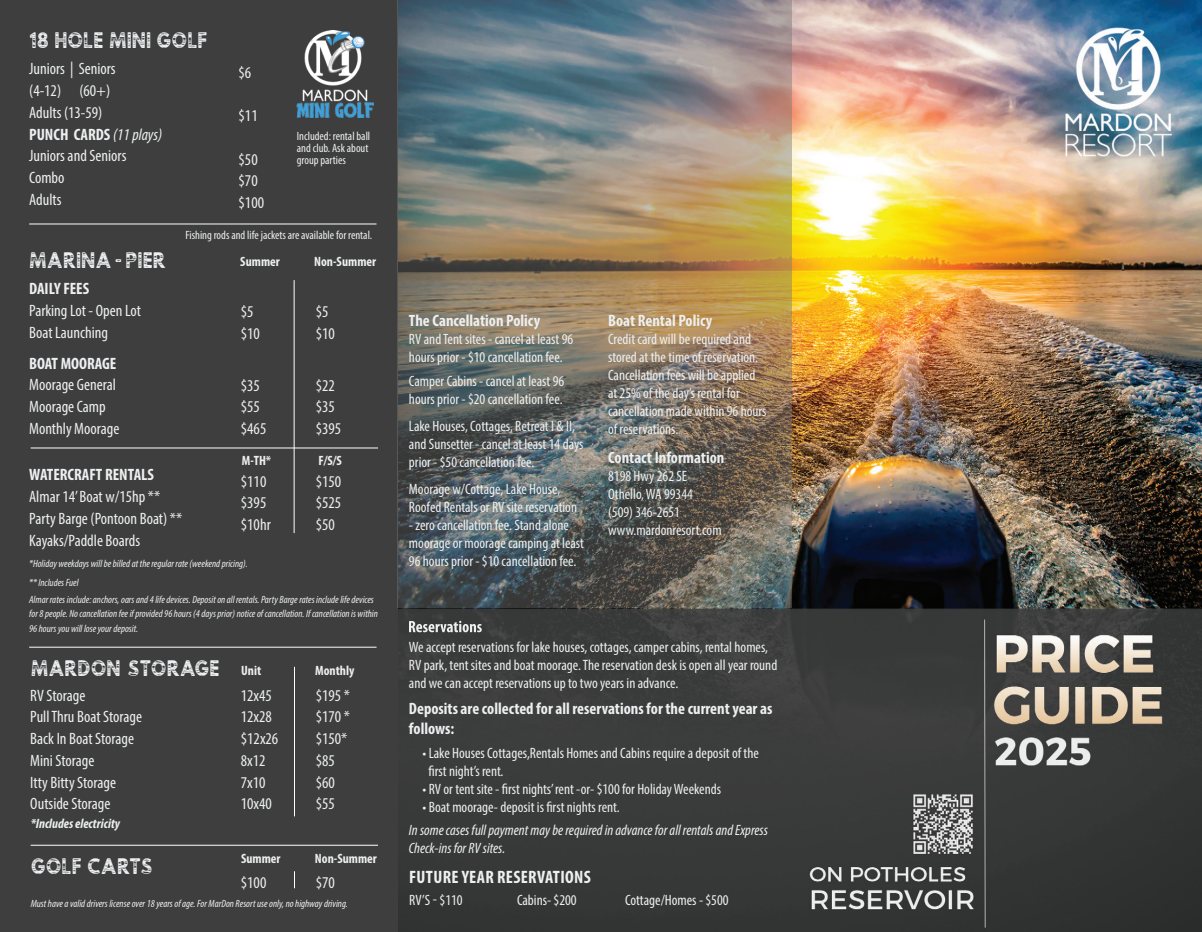
<style>
.page{position:relative;width:1202px;height:932px;background:#fff}
.page>*{position:absolute;margin:0;border:0;box-sizing:border-box;transform-origin:0 0}
.t1{font:700 22.5px "Timber Hitch";color:#edeff0;scale:.9 1}
.t2{font:700 condensed 18px "Myriad Pro";letter-spacing:.02em;color:#edeff0}
.t3{font:condensed 16.5px "Myriad Pro";color:#edeff0}
.t4{font:700 condensed 16.5px/19.8px "Myriad Pro";color:#edeff0}
.t5{font:condensed 15px/18px "Myriad Pro";color:#edeff0}
.t6{font:italic condensed 15px/18px "Myriad Pro";color:#edeff0}
.t7{font:700 condensed 13.5px "Myriad Pro";color:#edeff0}
.t8{font:italic 700 condensed 13.5px "Myriad Pro";color:#edeff0}
.t9{font:condensed 12px/12px "Myriad Pro";color:#edeff0}
.t10{font:italic condensed 10.5px/14.4px "Myriad Pro";color:#edeff0}
.s1{font-weight:400;font-style:italic}
</style>
<div class="page">
<img style="left:397px;top:0;width:805px;height:932px">
<div style="left:0;top:0;width:397px;height:932px;background:#3e3e3e"></div>
<hr style="left:294px;top:666px;width:1px;height:150px;background:#fff">
<hr style="left:294px;top:280px;width:1px;height:253px;background:#fff">
<hr style="left:29px;top:224px;width:347px;height:1px;background:#fff">
<hr style="left:29px;top:646px;width:347px;height:1px;background:#fff">
<img style="left:297px;top:30px;width:77px;height:88px">
<hr style="left:31px;top:844px;width:347px;height:1px;background:#fff">
<svg style="left:294px;top:871px;width:1px;height:17px"></svg>
<img style="left:397px;top:0;width:394px;height:608px">
<svg style="left:409px;top:620px;width:73px;height:12px"></svg>
<hr style="left:31px;top:447px;width:347px;height:1px;background:#fff">
<p class="t1" style="left:29px;top:29px;width:198px">18 HOLE MINI GOLF</p>
<p class="t3" style="left:29px;top:59px;width:88px">Juniors | Seniors</p>
<p class="t3" style="left:29px;top:81px;width:83px">(4-12) (60+)</p>
<p class="t3" style="left:29px;top:102px;width:75px">Adults (13-59)</p>
<p class="t4" style="left:29px;top:124px;width:135px">PUNCH CARDS <span class="s1">(11 plays)</span></p>
<p class="t3" style="left:29px;top:146px;width:99px">Juniors and Seniors</p>
<p class="t3" style="left:29px;top:168px;width:37px">Combo</p>
<p class="t3" style="left:29px;top:189px;width:34px">Adults</p>
<p class="t3" style="left:239px;top:62px;width:14px">$6</p>
<p class="t3" style="left:239px;top:106px;width:21px">$11</p>
<p class="t3" style="left:239px;top:149px;width:21px">$50</p>
<p class="t3" style="left:239px;top:171px;width:21px">$70</p>
<p class="t3" style="left:239px;top:193px;width:27px">$100</p>
<p class="t9" style="left:297px;top:129px;width:75px">Included: rental ball and club. Ask about group parties</p>
<p class="t9" style="left:185px;top:228px;width:188px">Fishing rods and life jackets are available for rental.</p>
<p class="t1" style="left:29px;top:249px;width:152px">MARINA - PIER</p>
<p class="t4" style="left:29px;top:278px;width:62px">DAILY FEES</p>
<p class="t3" style="left:29px;top:301px;width:113px">Parking Lot - Open Lot</p>
<p class="t3" style="left:29px;top:322px;width:80px">Boat Launching</p>
<p class="t4" style="left:29px;top:353px;width:89px">BOAT MOORAGE</p>
<p class="t3" style="left:29px;top:375px;width:88px">Moorage General</p>
<p class="t3" style="left:29px;top:397px;width:78px">Moorage Camp</p>
<p class="t3" style="left:29px;top:418px;width:92px">Monthly Moorage</p>
<p class="t4" style="left:29px;top:464px;width:126px">WATERCRAFT RENTALS</p>
<p class="t3" style="left:29px;top:487px;width:133px">Almar 14’ Boat w/15hp **</p>
<p class="t3" style="left:29px;top:508px;width:155px">Party Barge (Pontoon Boat) **</p>
<p class="t3" style="left:29px;top:530px;width:112px">Kayaks/Paddle Boards</p>
<p class="t10" style="left:29px;top:556px;width:220px">*Holiday weekdays will be billed at the regular rate (weekend pricing).</p>
<p class="t10" style="left:29px;top:575px;width:51px">** Includes Fuel</p>
<p class="t10" style="left:29px;top:592px;width:350px">Almar rates include: anchors, oars and 4 life devices. Deposit on all rentals. Party Barge rates include life devices for 8 people. No cancellation fee if provided 96 hours (4 days prior) notice of cancellation. If cancellation is within<br>96 hours you will lose your deposit.</p>
<p class="t7" style="left:240px;top:253px;width:41px">Summer</p>
<p class="t7" style="left:314px;top:253px;width:63px">Non-Summer</p>
<p class="t3" style="left:241px;top:301px;width:14px">$5</p>
<p class="t3" style="left:316px;top:301px;width:14px">$5</p>
<p class="t3" style="left:241px;top:323px;width:21px">$10</p>
<p class="t3" style="left:316px;top:323px;width:21px">$10</p>
<p class="t3" style="left:241px;top:375px;width:21px">$35</p>
<p class="t3" style="left:316px;top:375px;width:21px">$22</p>
<p class="t3" style="left:241px;top:397px;width:21px">$55</p>
<p class="t3" style="left:316px;top:397px;width:21px">$35</p>
<p class="t3" style="left:241px;top:418px;width:27px">$465</p>
<p class="t3" style="left:316px;top:418px;width:27px">$395</p>
<p class="t3" style="left:241px;top:471px;width:27px">$110</p>
<p class="t3" style="left:316px;top:471px;width:27px">$150</p>
<p class="t3" style="left:241px;top:493px;width:27px">$395</p>
<p class="t3" style="left:316px;top:493px;width:27px">$525</p>
<p class="t3" style="left:241px;top:514px;width:31px">$10hr</p>
<p class="t3" style="left:316px;top:514px;width:21px">$50</p>
<p class="t7" style="left:242px;top:451px;width:31px">M-TH*</p>
<p class="t7" style="left:318px;top:451px;width:25px">F/S/S</p>
<p class="t1" style="left:31px;top:657px;width:209px">MARDON STORAGE</p>
<p class="t3" style="left:30px;top:685px;width:57px">RV Storage</p>
<p class="t3" style="left:30px;top:707px;width:113px">Pull Thru Boat Storage</p>
<p class="t3" style="left:30px;top:728px;width:105px">Back In Boat Storage</p>
<p class="t3" style="left:30px;top:750px;width:66px">Mini Storage</p>
<p class="t3" style="left:30px;top:772px;width:87px">Itty Bitty Storage</p>
<p class="t3" style="left:30px;top:794px;width:82px">Outside Storage</p>
<p class="t7" style="left:241px;top:662px;width:22px">Unit</p>
<p class="t7" style="left:315px;top:662px;width:41px">Monthly</p>
<p class="t3" style="left:241px;top:685px;width:33px">12x45</p>
<p class="t3" style="left:316px;top:685px;width:36px">$195 *</p>
<p class="t3" style="left:241px;top:707px;width:33px">12x28</p>
<p class="t3" style="left:316px;top:707px;width:36px">$170 *</p>
<p class="t3" style="left:241px;top:728px;width:39px">$12x26</p>
<p class="t3" style="left:316px;top:728px;width:33px">$150*</p>
<p class="t3" style="left:241px;top:750px;width:26px">8x12</p>
<p class="t3" style="left:316px;top:750px;width:21px">$85</p>
<p class="t3" style="left:241px;top:772px;width:26px">7x10</p>
<p class="t3" style="left:316px;top:772px;width:21px">$60</p>
<p class="t3" style="left:241px;top:794px;width:33px">10x40</p>
<p class="t3" style="left:316px;top:794px;width:21px">$55</p>
<p class="t8" style="left:31px;top:815px;width:91px">*Includes electricity</p>
<p class="t1" style="left:31px;top:855px;width:123px">GOLF CARTS</p>
<p class="t7" style="left:241px;top:849px;width:41px">Summer</p>
<p class="t7" style="left:315px;top:849px;width:63px">Non-Summer</p>
<p class="t3" style="left:241px;top:872px;width:27px">$100</p>
<p class="t3" style="left:316px;top:872px;width:21px">$70</p>
<p class="t10" style="left:31px;top:896px;width:319px">Must have a valid drivers license over 18 years of age. For MarDon Resort use only, no highway driving.</p>
<p class="t4" style="left:409px;top:310px;width:133px">The Cancellation Policy</p>
<p class="t5" style="left:409px;top:330px;width:166px">RV and Tent sites - cancel at least 96 hours prior - $10 cancellation fee.</p>
<p class="t5" style="left:409px;top:372px;width:157px">Camper Cabins - cancel at least 96 hours prior - $20 cancellation fee.</p>
<p class="t5" style="left:409px;top:417px;width:176px">Lake Houses, Cottages, Retreat I &amp; II, and Sunsetter - cancel at least 14 days prior - $50 cancellation fee.</p>
<p class="t5" style="left:409px;top:480px;width:170px">Moorage w/Cottage, Lake House,<br>Roofed Rentals or RV site reservation</p>
<p class="t5" style="left:409px;top:516px;width:177px">- zero cancellation fee. Stand alone moorage or moorage camping at least<br>96 hours prior - $10 cancellation fee.</p>
<p class="t4" style="left:608px;top:310px;width:106px">Boat Rental Policy</p>
<p class="t5" style="left:608px;top:330px;width:160px">Credit card will be required and stored at the time of reservation.<br>Cancellation fees will be applied at 25% of the day’s rental for cancellation made within 96 hours of reservations.</p>
<p class="t4" style="left:608px;top:447px;width:118px">Contact Information</p>
<p class="t5" style="left:608px;top:467px;width:81px">8198 Hwy 262 SE</p>
<p class="t5" style="left:608px;top:485px;width:86px">Othello, WA 99344</p>
<p class="t5" style="left:608px;top:503px;width:73px">(509) 346-2651</p>
<p class="t5" style="left:608px;top:521px;width:115px">www.mardonresort.com</p>
<p class="t5" style="left:409px;top:637px;width:370px">We accept reservations for lake houses, cottages, camper cabins, rental homes,<br>RV park, tent sites and boat moorage. The reservation desk is open all year round and we can accept reservations up to two years in advance.</p>
<p class="t4" style="left:409px;top:698px;width:365px">Deposits are collected for all reservations for the current year as follows:</p>
<p class="t5" style="left:428px;top:743px;width:332px;text-indent:-6px">• Lake Houses Cottages,Rentals Homes and Cabins require a deposit of the first night’s rent.</p>
<p class="t5" style="left:422px;top:779px;width:300px">• RV or tent site - first nights’ rent -or- $100 for Holiday Weekends</p>
<p class="t5" style="left:422px;top:797px;width:199px">• Boat moorage- deposit is first nights rent.</p>
<p class="t6" style="left:409px;top:820px;width:360px">In some cases full payment may be required in advance for all rentals and Express<br>Check-ins for RV sites.</p>
<p class="t2" style="left:409px;top:865px;width:183px">FUTURE YEAR RESERVATIONS</p>
<p class="t5" style="left:409px;top:890px;width:55px">RV’S - $110</p>
<p class="t5" style="left:517px;top:890px;width:61px">Cabins- $200</p>
<p class="t5" style="left:625px;top:890px;width:105px">Cottage/Homes - $500</p>
</div>
